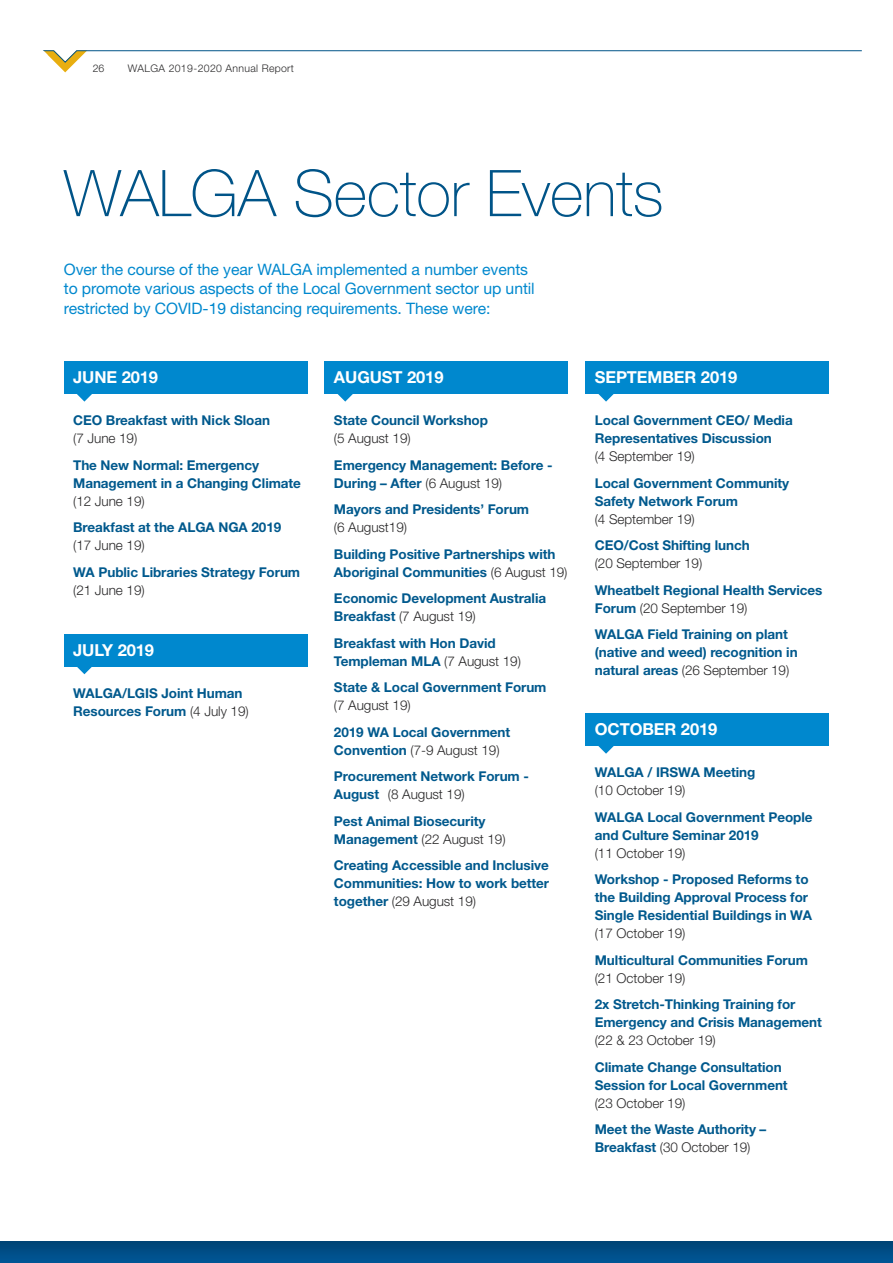
<style>
.page{position:relative;width:893px;height:1263px;background:#fff}
.page>*{position:absolute;margin:0;border:0;box-sizing:border-box;transform-origin:0 0}
.t1{font:100 64.5px "Helvetica Neue LT Pro";letter-spacing:-.005em;color:#005488}
.t2{font:700 16.5px "Helvetica Neue LT Pro";letter-spacing:-.005em;color:#fff}
.t3{font:15.75px/19.5px "Helvetica Neue LT Pro";letter-spacing:-.005em;color:#0088ce}
.t4{font:700 13.5px/18px "Helvetica Neue LT Pro";letter-spacing:-.005em;color:#00598d}
.t5{font:300 13.5px "Helvetica Neue LT Pro";letter-spacing:-.005em;color:#292829}
.t6{font:300 10.5px "Helvetica Neue LT Pro";letter-spacing:.03em;color:#292829}
.s1{font-weight:300;color:#292829}
</style>
<div class="page">
<div style="left:64px;top:361px;width:244px;height:33px;background:#0088ce"></div>
<svg style="left:77px;top:394px;width:15px;height:8px"></svg>
<div style="left:64px;top:634px;width:244px;height:32px;background:#0088ce"></div>
<svg style="left:77px;top:666px;width:15px;height:8px"></svg>
<div style="left:325px;top:361px;width:243px;height:33px;background:#0088ce"></div>
<svg style="left:337px;top:394px;width:16px;height:8px"></svg>
<div style="left:585px;top:361px;width:244px;height:33px;background:#0088ce"></div>
<svg style="left:598px;top:394px;width:16px;height:8px"></svg>
<div style="left:585px;top:713px;width:244px;height:33px;background:#0088ce"></div>
<svg style="left:598px;top:746px;width:16px;height:8px"></svg>
<div style="left:0;top:1239px;width:893px;height:24px;background:#000;opacity:.25"></div>
<svg style="left:43px;top:50px;width:819px;height:23px"></svg>
<p class="t6" style="left:93px;top:61px;width:13px">26</p>
<p class="t6" style="left:128px;top:61px;width:168px">WALGA 2019-2020 Annual Report</p>
<h1 class="t1" style="left:64px;top:156px;width:601px">WALGA Sector Events</h1>
<p class="t3" style="left:64px;top:259px;width:472px">Over the course of the year WALGA implemented a number events to promote various aspects of the Local Government sector up until restricted by COVID-19 distancing requirements. These were:</p>
<p class="t2" style="left:73px;top:367px;width:86px">JUNE 2019</p>
<p class="t4" style="left:73px;top:411px;width:198px">CEO Breakfast with Nick Sloan</p>
<p class="t5" style="left:73px;top:430px;width:66px">(7 June 19)</p>
<p class="t4" style="left:73px;top:456px;width:229px">The New Normal: Emergency<br>Management in a Changing Climate</p>
<p class="t5" style="left:73px;top:493px;width:73px">(12 June 19)</p>
<p class="t4" style="left:73px;top:518px;width:210px">Breakfast at the ALGA NGA 2019</p>
<p class="t5" style="left:73px;top:537px;width:73px">(17 June 19)</p>
<p class="t4" style="left:73px;top:562px;width:228px">WA Public Libraries Strategy Forum</p>
<p class="t5" style="left:73px;top:582px;width:73px">(21 June 19)</p>
<p class="t2" style="left:73px;top:639px;width:82px">JULY 2019</p>
<p class="t4" style="left:73px;top:684px;width:177px">WALGA/LGIS Joint Human<br>Resources Forum <span class="s1">(4 July 19)</span></p>
<p class="t2" style="left:334px;top:367px;width:111px">AUGUST 2019</p>
<p class="t4" style="left:334px;top:411px;width:156px">State Council Workshop</p>
<p class="t5" style="left:334px;top:430px;width:78px">(5 August 19)</p>
<p class="t4" style="left:334px;top:456px;width:220px">Emergency Management: Before -<br>During – After <span class="s1">(6 August 19)</span></p>
<p class="t4" style="left:334px;top:500px;width:197px">Mayors and Presidents’ Forum</p>
<p class="t5" style="left:334px;top:519px;width:75px">(6 August19)</p>
<p class="t4" style="left:334px;top:544px;width:235px">Building Positive Partnerships with<br>Aboriginal Communities <span class="s1">(6 August 19)</span></p>
<p class="t4" style="left:334px;top:589px;width:214px">Economic Development Australia<br>Breakfast <span class="s1">(7 August 19)</span></p>
<p class="t4" style="left:334px;top:633px;width:188px">Breakfast with Hon David<br>Templeman MLA <span class="s1">(7 August 19)</span></p>
<p class="t4" style="left:334px;top:678px;width:214px">State &amp; Local Government Forum</p>
<p class="t5" style="left:334px;top:697px;width:78px">(7 August 19)</p>
<p class="t4" style="left:334px;top:722px;width:178px">2019 WA Local Government<br>Convention <span class="s1">(7-9 August 19)</span></p>
<p class="t4" style="left:334px;top:767px;width:196px">Procurement Network Forum -<br>August <span class="s1">(8 August 19)</span></p>
<p class="t4" style="left:334px;top:811px;width:173px">Pest Animal Biosecurity<br>Management <span class="s1">(22 August 19)</span></p>
<p class="t4" style="left:334px;top:856px;width:217px;text-align:justify">Creating Accessible and Inclusive Communities: How to work better together <span class="s1">(29 August 19)</span></p>
<p class="t2" style="left:595px;top:367px;width:144px">SEPTEMBER 2019</p>
<p class="t4" style="left:595px;top:411px;width:199px">Local Government CEO/ Media<br>Representatives Discussion</p>
<p class="t5" style="left:595px;top:448px;width:102px">(4 September 19)</p>
<p class="t4" style="left:595px;top:474px;width:196px">Local Government Community<br>Safety Network Forum</p>
<p class="t5" style="left:595px;top:511px;width:102px">(4 September 19)</p>
<p class="t4" style="left:595px;top:536px;width:157px">CEO/Cost Shifting lunch</p>
<p class="t5" style="left:595px;top:555px;width:109px">(20 September 19)</p>
<p class="t4" style="left:595px;top:580px;width:229px">Wheatbelt Regional Health Services<br>Forum <span class="s1">(20 September 19)</span></p>
<p class="t4" style="left:595px;top:625px;width:204px">WALGA Field Training on plant (native and weed) recognition in natural areas <span class="s1">(26 September 19)</span></p>
<p class="t2" style="left:595px;top:719px;width:124px">OCTOBER 2019</p>
<p class="t4" style="left:595px;top:763px;width:162px">WALGA / IRSWA Meeting</p>
<p class="t5" style="left:595px;top:782px;width:92px">(10 October 19)</p>
<p class="t4" style="left:595px;top:808px;width:219px">WALGA Local Government People and Culture Seminar 2019</p>
<p class="t5" style="left:595px;top:845px;width:92px">(11 October 19)</p>
<p class="t4" style="left:595px;top:870px;width:219px">Workshop - Proposed Reforms to the Building Approval Process for<br>Single Residential Buildings in WA</p>
<p class="t5" style="left:595px;top:925px;width:92px">(17 October 19)</p>
<p class="t4" style="left:595px;top:951px;width:215px">Multicultural Communities Forum</p>
<p class="t5" style="left:595px;top:970px;width:92px">(21 October 19)</p>
<p class="t4" style="left:595px;top:995px;width:229px">2x Stretch-Thinking Training for<br>Emergency and Crisis Management</p>
<p class="t5" style="left:595px;top:1032px;width:123px">(22 &amp; 23 October 19)</p>
<p class="t4" style="left:595px;top:1058px;width:194px">Climate Change Consultation<br>Session for Local Government</p>
<p class="t5" style="left:595px;top:1095px;width:92px">(23 October 19)</p>
<p class="t4" style="left:595px;top:1120px;width:173px">Meet the Waste Authority –<br>Breakfast <span class="s1">(30 October 19)</span></p>
</div>
